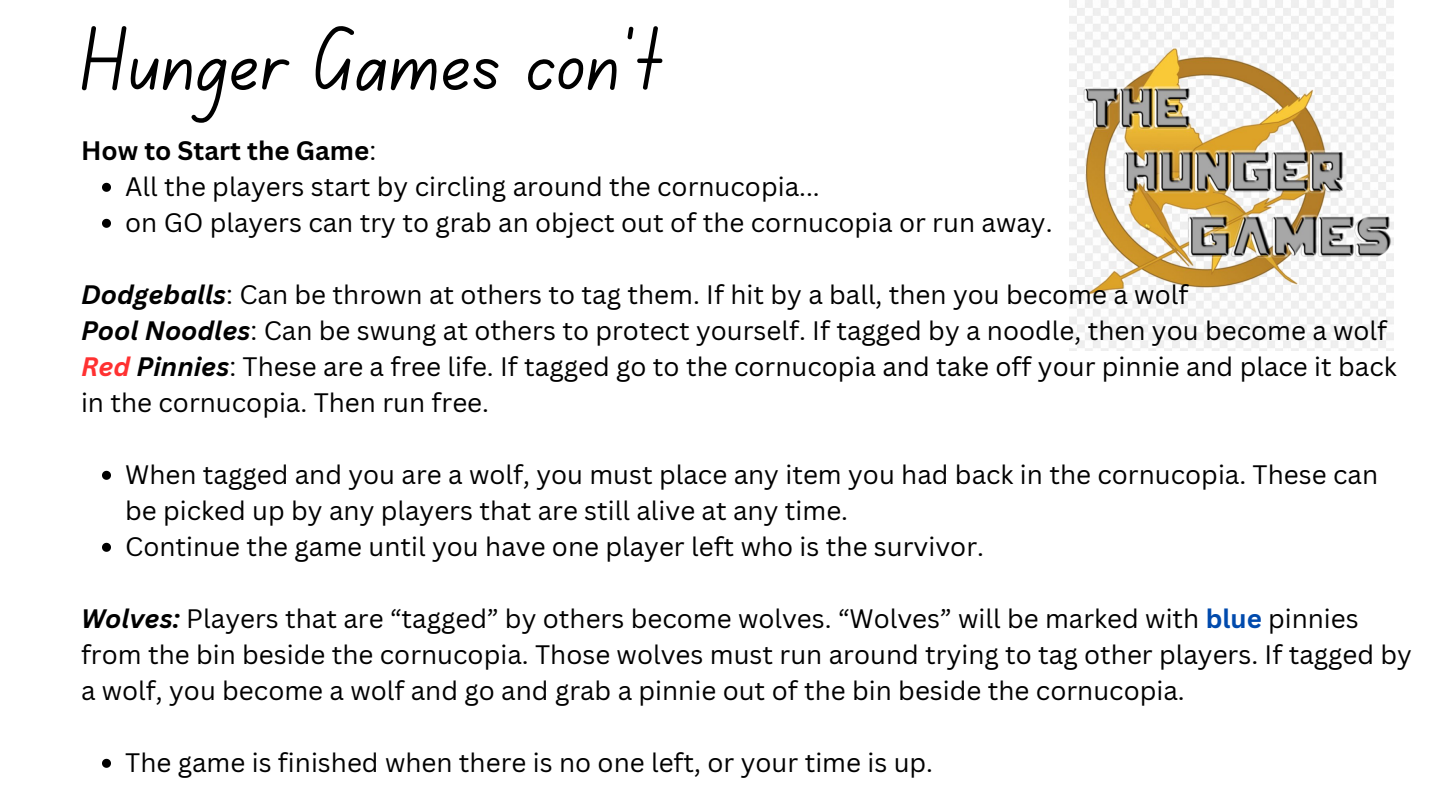
<style>
.page{position:relative;width:1440px;height:810px;background:#fff}
.page>*{position:absolute;margin:0;border:0;box-sizing:border-box;transform-origin:0 0}
.t1{font:92px "Canva School Font";color:#000}
.t2{font:26px/36px "Canva Sans";color:#000}
.t3{font:700 26px "Canva Sans";color:#000}
.s1{font-weight:400}
.s2{font-weight:700;font-style:italic}
.s3{font-weight:700;font-style:italic;color:#ff3131}
.s4{font-weight:700;color:#004aad}
</style>
<div class="page">
<img style="left:1070px;top:0;width:324px;height:350px">
<svg style="left:102px;top:183px;width:9px;height:9px"></svg>
<svg style="left:102px;top:219px;width:9px;height:9px"></svg>
<svg style="left:102px;top:471px;width:9px;height:9px"></svg>
<svg style="left:102px;top:543px;width:9px;height:9px"></svg>
<svg style="left:102px;top:759px;width:9px;height:9px"></svg>
<h1 class="t1" style="left:81px;top:20px;width:582px">Hunger Games con't</h1>
<p class="t3" style="left:81px;top:133px;width:297px">How to Start the Game<span class="s1">:</span></p>
<p class="t2" style="left:125px;top:168px;width:929px">All the players start by circling around the cornucopia...<br>on GO players can try to grab an object out of the cornucopia or run away.</p>
<p class="t2" style="left:81px;top:276px;width:1317px"><span class="s2">Dodgeballs</span>: Can be thrown at others to tag them. If hit by a ball, then you become a wolf<br><span class="s2">Pool Noodles</span>: Can be swung at others to protect yourself. If tagged by a noodle, then you become a wolf <span class="s3">Red</span> <span class="s2">Pinnies</span>: These are a free life. If tagged go to the cornucopia and take off your pinnie and place it back in the cornucopia. Then run free.</p>
<p class="t2" style="left:125px;top:456px;width:1254px">When tagged and you are a wolf, you must place any item you had back in the cornucopia. These can be picked up by any players that are still alive at any time.<br>Continue the game until you have one player left who is the survivor.</p>
<p class="t2" style="left:81px;top:600px;width:1333px"><span class="s2">Wolves:</span> Players that are “tagged” by others become wolves. “Wolves” will be marked with <span class="s4">blue</span> pinnies from the bin beside the cornucopia. Those wolves must run around trying to tag other players. If tagged by a wolf, you become a wolf and go and grab a pinnie out of the bin beside the cornucopia.</p>
<p class="t2" style="left:125px;top:744px;width:809px">The game is finished when there is no one left, or your time is up.</p>
</div>
